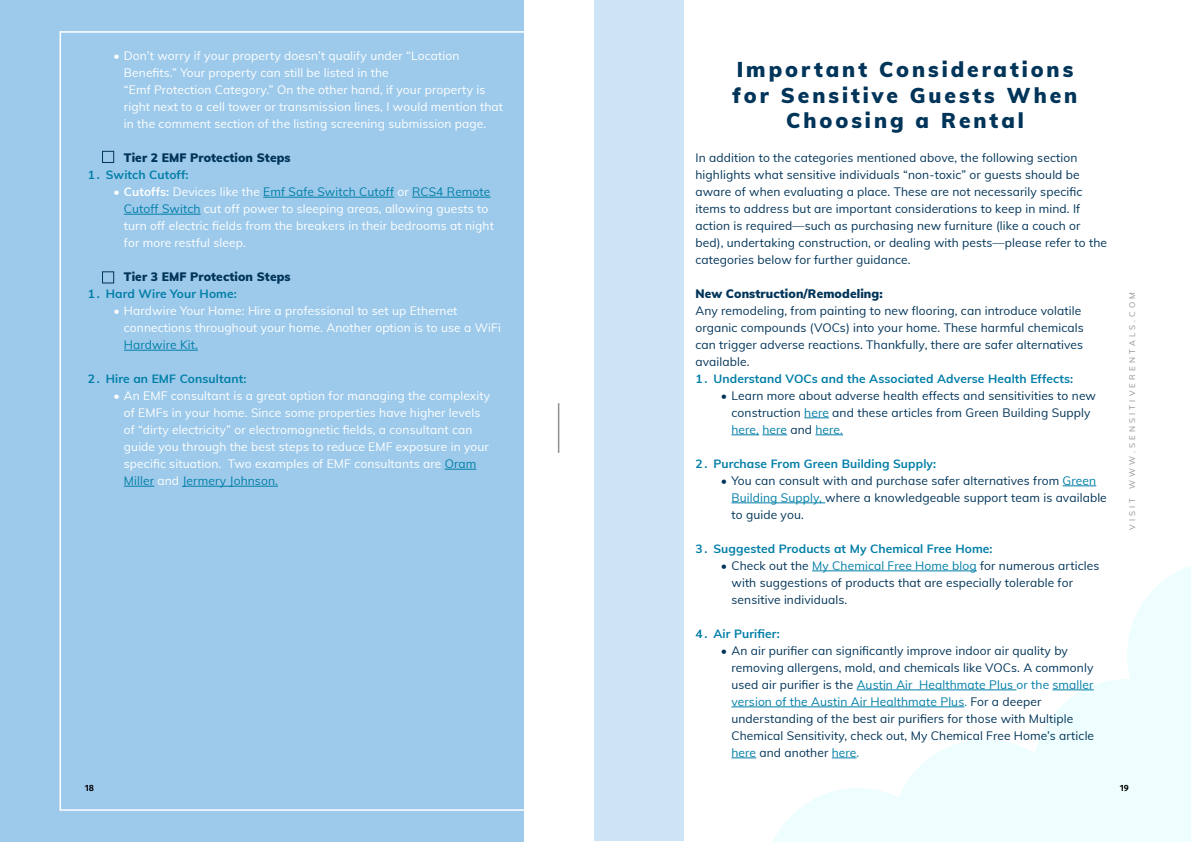
<style>
.page{position:relative;width:1191px;height:842px;background:#fff}
.page>*{position:absolute;margin:0;border:0;box-sizing:border-box;transform-origin:0 0}
.t1{font:900 21px/25.2px "Muli";letter-spacing:.14em;color:#003459;text-align:center}
.t2{font:12px/17px "Muli";letter-spacing:.01em;color:#003459}
.t3{font:12px/17px "Muli";letter-spacing:.01em;color:#fff}
.t4{font:700 12px "Muli";letter-spacing:.01em;color:#007ea7}
.t5{font:900 12px "Muli";letter-spacing:.01em;color:#003459}
.t6{font:12px "Muli";letter-spacing:.01em;color:#007ea7}
.t7{font:600 9px "Fira Sans";color:#000}
.t8{font:8px "Muli";letter-spacing:.4em;color:#8e9092}
.s1{font-weight:900}
.s2{font-weight:700}
.s3{color:#007ea7}
</style>
<div class="page">
<div style="left:0;top:0;width:523px;height:842px;background:#9dcaeb"></div>
<hr style="left:558px;top:403px;width:1px;height:50px;background:#8e9092">
<div style="left:594px;top:0;width:89px;height:840px;background:#cce4f5"></div>
<svg style="left:804px;top:417px;width:25px;height:1px"></svg>
<svg style="left:731px;top:434px;width:56px;height:1px"></svg>
<svg style="left:815px;top:434px;width:28px;height:1px"></svg>
<hr style="left:1062px;top:485px;width:34px;height:1px;background:#007ea7">
<hr style="left:731px;top:502px;width:94px;height:1px;background:#007ea7">
<hr style="left:731px;top:706px;width:233px;height:1px;background:#007ea7">
<svg style="left:731px;top:757px;width:25px;height:1px"></svg>
<svg style="left:763px;top:566px;width:428px;height:276px"></svg>
<hr style="left:263px;top:197px;width:131px;height:1px;background:#007ea7">
<hr style="left:412px;top:197px;width:78px;height:1px;background:#007ea7">
<hr style="left:124px;top:214px;width:77px;height:1px;background:#007ea7">
<hr style="left:124px;top:350px;width:74px;height:1px;background:#007ea7">
<hr style="left:444px;top:469px;width:32px;height:1px;background:#007ea7">
<hr style="left:124px;top:486px;width:30px;height:1px;background:#007ea7">
<hr style="left:183px;top:486px;width:95px;height:1px;background:#007ea7">
<div style="left:102px;top:151px;width:12px;height:12px;border:1px solid #003459"></div>
<div style="left:102px;top:271px;width:12px;height:12px;border:1px solid #003459"></div>
<p class="t3" style="left:124px;top:47px;width:381px;text-indent:-10px"><span class="s1">•</span> Don’t worry if your property doesn’t qualify under “Location Benefits.” Your property can still be listed in the<br>“Emf Protection Category.” On the other hand, if your property is right next to a cell tower or transmission lines, I would mention that in the comment section of the listing screening submission page.</p>
<p class="t5" style="left:124px;top:149px;width:168px">Tier 2 EMF Protection Steps</p>
<p class="t4" style="left:88px;top:166px;width:102px">1. Switch Cutoff:</p>
<p class="t3" style="left:124px;top:183px;width:371px;text-indent:-10px"><span class="s2">• Cutoffs:</span> Devices like the <span class="s3">Emf Safe Switch Cutoff</span> or <span class="s3">RCS4 Remote Cutoff Switch</span> cut off power to sleeping areas, allowing guests to turn off electric fields from the breakers in their bedrooms at night for more restful sleep.</p>
<p class="t5" style="left:124px;top:268px;width:168px">Tier 3 EMF Protection Steps</p>
<p class="t4" style="left:88px;top:285px;width:150px">1. Hard Wire Your Home:</p>
<p class="t3" style="left:124px;top:302px;width:378px;text-indent:-10px"><span class="s1">•</span> Hardwire Your Home: Hire a professional to set up Ethernet connections throughout your home. Another option is to use a WiFi</p>
<p class="t6" style="left:124px;top:336px;width:76px">Hardwire Kit.</p>
<p class="t4" style="left:88px;top:370px;width:160px">2. Hire an EMF Consultant:</p>
<p class="t3" style="left:124px;top:387px;width:368px;text-indent:-10px"><span class="s1">•</span> An EMF consultant is a great option for managing the complexity of EMFs in your home. Since some properties have higher levels of “dirty electricity” or electromagnetic fields, a consultant can guide you through the best steps to reduce EMF exposure in your specific situation. Two examples of EMF consultants are <span class="s3">Oram Miller</span> and <span class="s3">Jermery Johnson.</span></p>
<h1 class="t1" style="left:732px;top:56px;width:346px">Important Considerations for Sensitive Guests When<br>Choosing a Rental</h1>
<p class="t2" style="left:695px;top:148px;width:413px">In addition to the categories mentioned above, the following section highlights what sensitive individuals “non-toxic” or guests should be aware of when evaluating a place. These are not necessarily specific items to address but are important considerations to keep in mind. If action is required—such as purchasing new furniture (like a couch or bed), undertaking construction, or dealing with pests—please refer to the categories below for further guidance.</p>
<p class="t5" style="left:695px;top:285px;width:189px">New Construction/Remodeling:</p>
<p class="t2" style="left:695px;top:302px;width:390px">Any remodeling, from painting to new flooring, can introduce volatile organic compounds (VOCs) into your home. These harmful chemicals can trigger adverse reactions. Thankfully, there are safer alternatives available.</p>
<p class="t4" style="left:695px;top:370px;width:379px">1. Understand VOCs and the Associated Adverse Health Effects:</p>
<p class="t2" style="left:731px;top:387px;width:366px;text-indent:-10px"><span class="s1">•</span> Learn more about adverse health effects and sensitivities to new construction <span class="s3">here</span> and these articles from Green Building Supply <span class="s3">here, here</span> and <span class="s3">here.</span></p>
<p class="t4" style="left:695px;top:455px;width:242px">2. Purchase From Green Building Supply:</p>
<p class="t2" style="left:731px;top:472px;width:377px;text-indent:-10px"><span class="s1">•</span> You can consult with and purchase safer alternatives from <span class="s3">Green<br>Building Supply,</span> where a knowledgeable support team is available to guide you.</p>
<p class="t4" style="left:695px;top:540px;width:299px">3. Suggested Products at My Chemical Free Home:</p>
<p class="t2" style="left:731px;top:557px;width:369px;text-indent:-10px"><span class="s1">•</span> Check out the <span class="s3">My Chemical Free Home blog</span> for numerous articles with suggestions of products that are especially tolerable for sensitive individuals.</p>
<p class="t4" style="left:695px;top:625px;width:86px">4. Air Purifier:</p>
<p class="t2" style="left:731px;top:642px;width:364px;text-indent:-10px"><span class="s1">•</span> An air purifier can significantly improve indoor air quality by removing allergens, mold, and chemicals like VOCs. A commonly used air purifier is the <span class="s3">Austin Air Healthmate Plus or the smaller version of the Austin Air Healthmate Plus.</span> For a deeper understanding of the best air purifiers for those with Multiple Chemical Sensitivity, check out, My Chemical Free Home’s article <span class="s3">here</span> and another <span class="s3">here.</span></p>
<p class="t8" style="left:1126px;top:530px;width:239px;rotate:-90deg">VISIT WWW.SENSITIVERENTALS.COM</p>
<p class="t7" style="left:85px;top:781px;width:11px">18</p>
<p class="t7" style="left:1119px;top:781px;width:11px">19</p>
</div>
